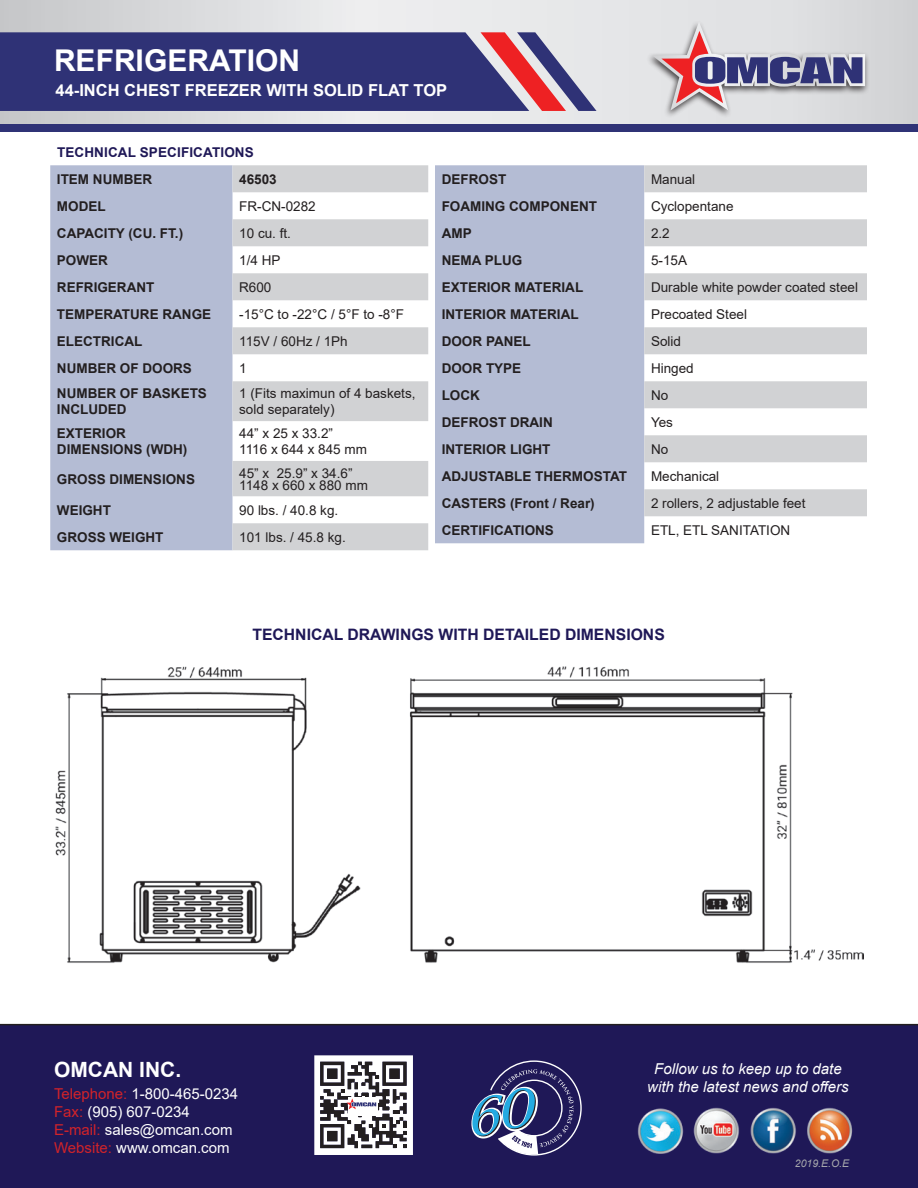
<style>
.page{position:relative;width:918px;height:1188px;background:#fff}
.page>*{position:absolute;margin:0;border:0;box-sizing:border-box;transform-origin:0 0}
.t1{font:700 30px "Arial";color:#fff}
.t2{font:700 21px "Arial";color:#fff}
.t3{font:700 16.5px "Arial";color:#fff}
.t4{font:700 15.75px "Arial";color:#1f1857}
.t5{font:15px/18px "Arial";color:#fff}
.t6{font:italic 15px/18px "Arial";color:#fff;text-align:center}
.t7{font:700 13.5px/16.5px "Arial";color:#231f20}
.t8{font:13.5px/16.5px "Arial";color:#231f20}
.t9{font:700 13.5px "Arial";letter-spacing:.01em;color:#1f1857}
.t10{font:italic 10.5px "Arial";color:#a8a9ad}
.s1{color:#d1232a}
</style>
<div class="page">
<svg style="left:0;top:0;width:918px;height:124px;background:#dedfe1"></svg>
<svg style="left:0;top:32px;width:597px;height:79px;background:#49437e"></svg>
<div style="left:0;top:124px;width:918px;height:7px;background:#2f3276"></div>
<div style="left:646px;top:20px;width:224px;height:99px;background:#231f20;opacity:.8"></div>
<svg style="left:652px;top:22px;width:213px;height:88px;background:#b9aebc"></svg>
<div style="left:0;top:1024px;width:918px;height:164px;background:#1f1857"></div>
<img style="left:636px;top:1097px;width:238px;height:66px">
<svg style="left:471px;top:1060px;width:111px;height:96px;background:#464b7d"></svg>
<svg style="left:314px;top:1055px;width:98px;height:100px"></svg>
<img style="left:55px;top:666px;width:809px;height:297px">
<div style="left:50px;top:165px;width:182px;height:385px;background:#b4bcd4"></div>
<svg style="left:232px;top:165px;width:196px;height:385px;fill:#d1d2d4"></svg>
<div style="left:435px;top:165px;width:209px;height:378px;background:#b4bcd4"></div>
<svg style="left:644px;top:165px;width:223px;height:351px;fill:#d1d2d4"></svg>
<h1 class="t1" style="left:54px;top:39px;width:248px">REFRIGERATION</h1>
<p class="t3" style="left:56px;top:78px;width:391px">44-INCH CH EST FREEZER WITH SOLID FLAT TOP</p>
<p class="t9" style="left:57px;top:142px;width:197px">TECH NICAL SPECIFICATIONS</p>
<p class="t7" style="left:57px;top:171px;width:97px">ITEM NUMBER</p>
<p class="t7" style="left:239px;top:171px;width:39px">46503</p>
<p class="t7" style="left:57px;top:198px;width:49px">MODEL</p>
<p class="t8" style="left:239px;top:198px;width:78px">FR-CN-0282</p>
<p class="t7" style="left:57px;top:225px;width:128px">CAPACITY (CU. FT.)</p>
<p class="t8" style="left:239px;top:225px;width:53px">10 cu. ft.</p>
<p class="t7" style="left:57px;top:252px;width:53px">POWER</p>
<p class="t8" style="left:239px;top:252px;width:43px">1/4 HP</p>
<p class="t7" style="left:57px;top:279px;width:99px">REFRIGERANT</p>
<p class="t8" style="left:239px;top:279px;width:34px">R600</p>
<p class="t7" style="left:57px;top:306px;width:156px">TEMPERATURE RANGE</p>
<p class="t8" style="left:239px;top:306px;width:166px">-15°C to -22°C / 5°F to -8°F</p>
<p class="t7" style="left:57px;top:333px;width:86px">ELECTRICAL</p>
<p class="t8" style="left:239px;top:333px;width:110px">115V / 60Hz / 1Ph</p>
<p class="t7" style="left:57px;top:360px;width:135px">NUMBER OF DOORS</p>
<p class="t8" style="left:239px;top:360px;width:9px">1</p>
<p class="t7" style="left:57px;top:385px;width:150px">NUMBER OF BASKETS<br>INCLUDED</p>
<p class="t8" style="left:239px;top:385px;width:178px">1 (Fits maximun of 4 baskets, sold separately)</p>
<p class="t7" style="left:57px;top:425px;width:132px">EXTERIOR<br>DIMENSIONS (WDH)</p>
<p class="t8" style="left:239px;top:425px;width:129px">44” x 25 x 33.2”<br>1116 x 644 x 845 mm</p>
<p class="t7" style="left:57px;top:471px;width:138px">GROSS DIMENSIONS</p>
<p class="t8" style="left:239px;top:467px;width:130px;line-height:12px">45” x 25.9” x 34.6”<br>1148 x 660 x 880 mm</p>
<p class="t7" style="left:57px;top:502px;width:55px">WEIGHT</p>
<p class="t8" style="left:239px;top:502px;width:101px">90 lbs. / 40.8 kg.</p>
<p class="t7" style="left:57px;top:529px;width:108px">GROSS WEIGHT</p>
<p class="t8" style="left:239px;top:529px;width:108px">101 lbs. / 45.8 kg.</p>
<p class="t7" style="left:442px;top:171px;width:66px">DEFROST</p>
<p class="t8" style="left:651px;top:171px;width:46px">Manual</p>
<p class="t7" style="left:442px;top:198px;width:157px">FOAMING COMPONENT</p>
<p class="t8" style="left:651px;top:198px;width:84px">Cyclopentane</p>
<p class="t7" style="left:442px;top:225px;width:30px">AMP</p>
<p class="t8" style="left:651px;top:225px;width:20px">2.2</p>
<p class="t7" style="left:442px;top:252px;width:82px">NEMA PLUG</p>
<p class="t8" style="left:651px;top:252px;width:38px">5-15A</p>
<p class="t7" style="left:442px;top:279px;width:142px">EXTERIOR MATERIAL</p>
<p class="t8" style="left:651px;top:279px;width:209px">Durable white powder coated steel</p>
<p class="t7" style="left:442px;top:306px;width:137px">INTERIOR MATERIAL</p>
<p class="t8" style="left:651px;top:306px;width:98px">Precoated Steel</p>
<p class="t7" style="left:442px;top:333px;width:89px">DOOR PANEL</p>
<p class="t8" style="left:651px;top:333px;width:32px">Solid</p>
<p class="t7" style="left:442px;top:360px;width:81px">DOOR TYPE</p>
<p class="t8" style="left:651px;top:360px;width:44px">Hinged</p>
<p class="t7" style="left:442px;top:387px;width:40px">LOCK</p>
<p class="t8" style="left:651px;top:387px;width:19px">No</p>
<p class="t7" style="left:442px;top:414px;width:112px">DEFROST DRAIN</p>
<p class="t8" style="left:651px;top:414px;width:24px">Yes</p>
<p class="t7" style="left:442px;top:441px;width:110px">INTERIOR LIGHT</p>
<p class="t8" style="left:651px;top:441px;width:19px">No</p>
<p class="t7" style="left:442px;top:468px;width:187px">ADJUSTABLE THERMOSTAT</p>
<p class="t8" style="left:651px;top:468px;width:70px">Mechanical</p>
<p class="t7" style="left:442px;top:495px;width:155px">CASTERS (Front / Rear)</p>
<p class="t8" style="left:651px;top:495px;width:156px">2 rollers, 2 adjustable feet</p>
<p class="t7" style="left:442px;top:522px;width:113px">CERTIFICATIONS</p>
<p class="t8" style="left:651px;top:522px;width:141px">ETL, ETL SANITATION</p>
<p class="t4" style="left:252px;top:623px;width:413px">TECH NICAL DRAWINGS WITH DETAILED DIMENSIONS</p>
<h2 class="t2" style="left:54px;top:1042px;width:129px">OMCAN INC.</h2>
<p class="t5" style="left:54px;top:1085px;width:186px"><span class="s1">Telephone:</span> 1-800-465-0234<br><span class="s1">Fax:</span> (905) 607-0234<br><span class="s1">E-mail:</span> sales@omcan.com<br><span class="s1">Website:</span> www.omcan.com</p>
<h2 class="t2" style="left:54px;top:1055px;width:129px">OMCAN INC.</h2>
<p class="t6" style="left:647px;top:1060px;width:203px">Follow us to keep up to date with the latest news and offers</p>
<p class="t10" style="left:795px;top:1157px;width:56px">2019.E.O.E</p>
</div>
